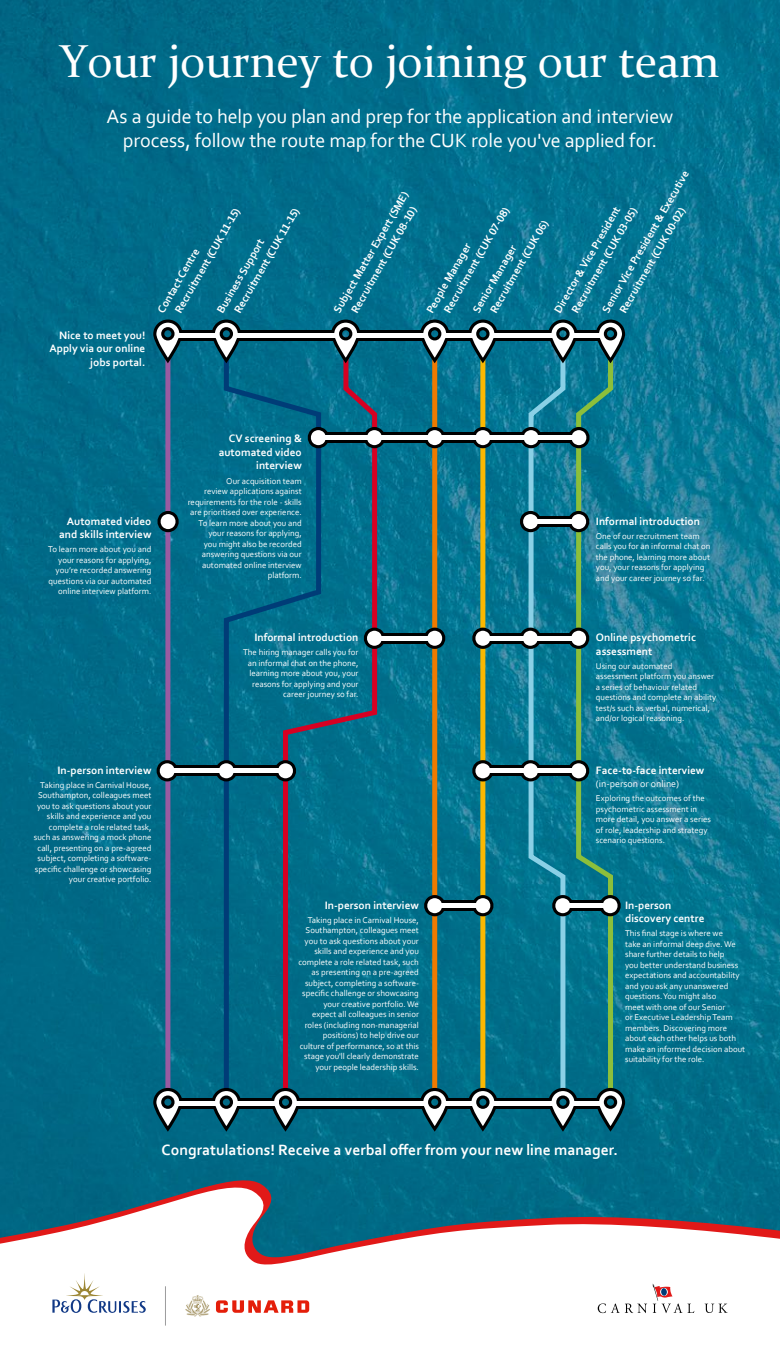
<style>
.page{position:relative;width:780px;height:1347px;background:#fff}
.page>*{position:absolute;margin:0;border:0;box-sizing:border-box;transform-origin:0 0}
.t1{font:46.25px "Constantia";color:#fff}
.t2{font:20.12px/24.1px "Corbel";letter-spacing:-.005em;color:#fff;text-align:center}
.t3{font:700 15.62px "Corbel";color:#fff}
.t4{font:700 11.25px/13.5px "Corbel";color:#fff}
.t5{font:10px "Corbel";color:#fff}
.t6{font:8.75px/10.5px "Corbel";color:#fff;text-align:right}
</style>
<div class="page">
<img style="left:0;top:0;width:780px;height:1178px">
<svg style="left:0;top:1178px;width:780px;height:87px"></svg>
<svg style="left:597px;top:1283px;width:97px;height:30px"></svg>
<svg style="left:704px;top:1303px;width:23px;height:9px"></svg>
<svg style="left:52px;top:1273px;width:94px;height:39px"></svg>
<svg style="left:185px;top:1295px;width:25px;height:21px"></svg>
<svg style="left:216px;top:1300px;width:93px;height:12px"></svg>
<hr style="left:165px;top:1286px;width:1px;height:39px;background:#9c9c9d">
<svg style="left:323px;top:341px;width:56px;height:757px;background:#0b6a86"></svg>
<svg style="left:360px;top:425px;width:29px;height:25px"></svg>
<div style="left:480px;top:344px;width:5px;height:752px;background:#fbb800"></div>
<svg style="left:468px;top:626px;width:29px;height:25px"></svg>
<svg style="left:468px;top:893px;width:29px;height:25px"></svg>
<svg style="left:468px;top:758px;width:29px;height:25px"></svg>
<svg style="left:468px;top:425px;width:29px;height:25px"></svg>
<div style="left:432px;top:344px;width:5px;height:752px;background:#ef7a00"></div>
<svg style="left:420px;top:893px;width:29px;height:25px"></svg>
<svg style="left:420px;top:425px;width:29px;height:25px"></svg>
<svg style="left:221px;top:341px;width:102px;height:757px;background:#086886"></svg>
<svg style="left:212px;top:758px;width:29px;height:25px"></svg>
<svg style="left:243px;top:330px;width:86px;height:11px"></svg>
<svg style="left:499px;top:330px;width:17px;height:11px"></svg>
<svg style="left:451px;top:330px;width:15px;height:11px"></svg>
<svg style="left:362px;top:330px;width:56px;height:11px"></svg>
<div style="left:442px;top:432px;width:32px;height:11px;background:#000"></div>
<div style="left:434px;top:435px;width:49px;height:5px;background:#fff"></div>
<div style="left:382px;top:432px;width:44px;height:11px;background:#000"></div>
<div style="left:377px;top:435px;width:57px;height:5px;background:#fff"></div>
<div style="left:490px;top:432px;width:32px;height:11px;background:#000"></div>
<div style="left:482px;top:435px;width:49px;height:5px;background:#fff"></div>
<svg style="left:490px;top:633px;width:26px;height:10px"></svg>
<hr style="left:482px;top:636px;width:49px;height:4px;background:#fff">
<div style="left:490px;top:765px;width:32px;height:11px;background:#000"></div>
<div style="left:482px;top:768px;width:49px;height:5px;background:#fff"></div>
<div style="left:235px;top:765px;width:42px;height:11px;background:#000"></div>
<div style="left:229px;top:768px;width:56px;height:5px;background:#fff"></div>
<svg style="left:442px;top:900px;width:32px;height:11px"></svg>
<hr style="left:431px;top:903px;width:50px;height:4px;background:#fff">
<svg style="left:360px;top:626px;width:29px;height:25px"></svg>
<svg style="left:420px;top:626px;width:29px;height:25px"></svg>
<svg style="left:382px;top:633px;width:44px;height:10px"></svg>
<hr style="left:377px;top:636px;width:57px;height:4px;background:#fff">
<div style="left:165px;top:344px;width:5px;height:752px;background:#9a5ba1"></div>
<svg style="left:153px;top:758px;width:28px;height:25px"></svg>
<div style="left:176px;top:765px;width:42px;height:11px;background:#000"></div>
<div style="left:170px;top:768px;width:56px;height:5px;background:#fff"></div>
<svg style="left:154px;top:509px;width:28px;height:25px"></svg>
<svg style="left:304px;top:425px;width:29px;height:25px"></svg>
<div style="left:316px;top:435px;width:58px;height:5px;background:#fff"></div>
<svg style="left:185px;top:330px;width:25px;height:11px"></svg>
<svg style="left:152px;top:317px;width:33px;height:49px"></svg>
<svg style="left:210px;top:317px;width:33px;height:49px"></svg>
<hr style="left:178px;top:333px;width:40px;height:4px;background:#fff">
<svg style="left:329px;top:317px;width:33px;height:49px"></svg>
<hr style="left:237px;top:333px;width:100px;height:4px;background:#fff">
<svg style="left:418px;top:317px;width:33px;height:49px"></svg>
<hr style="left:355px;top:333px;width:71px;height:4px;background:#fff">
<svg style="left:466px;top:317px;width:33px;height:49px"></svg>
<hr style="left:442px;top:333px;width:33px;height:4px;background:#fff">
<hr style="left:491px;top:333px;width:63px;height:4px;background:#fff">
<div style="left:237px;top:1098px;width:42px;height:11px;background:#000"></div>
<div style="left:490px;top:1098px;width:65px;height:11px;background:#000"></div>
<div style="left:442px;top:1098px;width:32px;height:11px;background:#000"></div>
<div style="left:296px;top:1098px;width:130px;height:11px;background:#000"></div>
<div style="left:176px;top:1098px;width:42px;height:11px;background:#000"></div>
<svg style="left:152px;top:1085px;width:33px;height:49px"></svg>
<svg style="left:210px;top:1085px;width:33px;height:49px"></svg>
<div style="left:178px;top:1101px;width:40px;height:5px;background:#fff"></div>
<svg style="left:269px;top:1085px;width:33px;height:49px"></svg>
<div style="left:237px;top:1101px;width:42px;height:5px;background:#fff"></div>
<svg style="left:418px;top:1085px;width:33px;height:49px"></svg>
<div style="left:294px;top:1101px;width:132px;height:5px;background:#fff"></div>
<svg style="left:466px;top:1085px;width:33px;height:49px"></svg>
<div style="left:442px;top:1101px;width:33px;height:5px;background:#fff"></div>
<div style="left:491px;top:1101px;width:63px;height:5px;background:#fff"></div>
<svg style="left:516px;top:317px;width:111px;height:817px;background:#1b7b8e"></svg>
<div style="left:571px;top:1101px;width:31px;height:5px;background:#fff"></div>
<h1 class="t1" style="left:60px;top:30px;width:661px">Your journey to joining our team</h1>
<h2 class="t2" style="left:106px;top:103px;width:568px">As a guide to help you plan and prep for the application and interview process, follow the route map for the CUK role you've applied for.</h2>
<p class="t4" style="left:49px;top:328px;width:97px;text-align:right">Nice to meet you!<br>Apply via our online jobs portal.</p>
<p class="t4" style="left:158px;top:300px;width:121px;line-height:15px;text-indent:-9px;rotate:-60deg">Contact Centre<br>Recruitment (CUK 11-15)</p>
<p class="t4" style="left:217px;top:300px;width:121px;line-height:15px;text-indent:-9px;rotate:-60deg">Business Support<br>Recruitment (CUK 11-15)</p>
<p class="t4" style="left:59px;top:514px;width:94px;text-align:right">Automated video and skills interview</p>
<p class="t6" style="left:48px;top:544px;width:105px">To learn more about you and your reasons for applying, you’re recorded answering questions via our automated online interview platform.</p>
<p class="t4" style="left:219px;top:432px;width:85px;text-align:right">CV screening &amp; automated video interview</p>
<p class="t6" style="left:188px;top:475px;width:116px">Our acquisition team<br>review applications against requirements for the role - skills are prioritised over experience.<br>To learn more about you and your reasons for applying,<br>you might also be recorded answering questions via our automated online interview platform.</p>
<p class="t4" style="left:602px;top:300px;width:155px;line-height:15px;text-indent:-9px;rotate:-60deg">Senior Vice President &amp; Executive<br>Recruitment (CUK 00-02)</p>
<p class="t4" style="left:329px;top:308px;width:140px;line-height:15px;text-align:center;rotate:-60deg">Subject Matter Expert (SME)<br>Recruitment (CUK 08-10)</p>
<p class="t4" style="left:554px;top:300px;width:121px;line-height:15px;text-indent:-9px;rotate:-60deg">Director &amp; Vice President<br>Recruitment (CUK 03-05)</p>
<p class="t4" style="left:426px;top:300px;width:122px;line-height:15px;text-indent:-9px;rotate:-60deg">People Manager<br>Recruitment (CUK 07-08)</p>
<p class="t4" style="left:473px;top:300px;width:107px;line-height:15px;text-indent:-9px;rotate:-60deg">Senior Manager<br>Recruitment (CUK 06)</p>
<p class="t4" style="left:596px;top:514px;width:106px">Informal introduction</p>
<p class="t6" style="left:596px;top:530px;width:116px;text-align:left">One of our recruitment team calls you for an informal chat on the phone, learning more about you, your reasons for applying and your career journey so far.</p>
<p class="t4" style="left:57px;top:763px;width:96px">In-person interview</p>
<p class="t6" style="left:34px;top:779px;width:119px">Taking place in Carnival House,<br>Southampton, colleagues meet you to ask questions about your skills and experience and you complete a role related task, such as answering a mock phone call, presenting on a pre-agreed subject, completing a software&shy;specific challenge or showcasing your creative portfolio.</p>
<p class="t4" style="left:254px;top:630px;width:106px">Informal introduction</p>
<p class="t6" style="left:243px;top:647px;width:117px">The hiring manager calls you for an informal chat on the phone, learning more about you, your reasons for applying and your career journey so far.</p>
<p class="t4" style="left:325px;top:898px;width:96px">In-person interview</p>
<p class="t6" style="left:298px;top:914px;width:122px">Taking place in Carnival House,<br>Southampton, colleagues meet you to ask questions about your skills and experience and you complete a role related task, such as presenting on a pre-agreed subject, completing a software&shy;specific challenge or showcasing your creative portfolio. We expect all colleagues in senior roles (including non-managerial positions) to help drive our culture of performance, so at this stage you'll clearly demonstrate your people leadership skills.</p>
<p class="t4" style="left:596px;top:630px;width:102px">Online psychometric assessment</p>
<p class="t6" style="left:596px;top:660px;width:122px;text-align:left">Using our automated assessment platform you answer a series of behaviour related questions and complete an ability test/s such as verbal, numerical, and/or logical reasoning.</p>
<p class="t4" style="left:596px;top:763px;width:110px">Face-to-face interview</p>
<p class="t5" style="left:596px;top:778px;width:85px">(in-person or online)</p>
<p class="t6" style="left:596px;top:793px;width:117px;text-align:left">Exploring the outcomes of the psychometric assessment in more detail, you answer a series of role, leadership and strategy scenario questions.</p>
<p class="t4" style="left:625px;top:898px;width:81px">In-person discovery centre</p>
<p class="t6" style="left:625px;top:928px;width:122px;text-align:left">This final stage is where we<br>take an informal deep dive. We share further details to help<br>you better understand business expectations and accountability and you ask any unanswered questions. You might also<br>meet with one of our Senior<br>or Executive Leadership Team members. Discovering more about each other helps us both make an informed decision about suitability for the role.</p>
<h3 class="t3" style="left:162px;top:1140px;width:458px">Congratulations! Receive a verbal offer from your new line manager.</h3>
</div>
